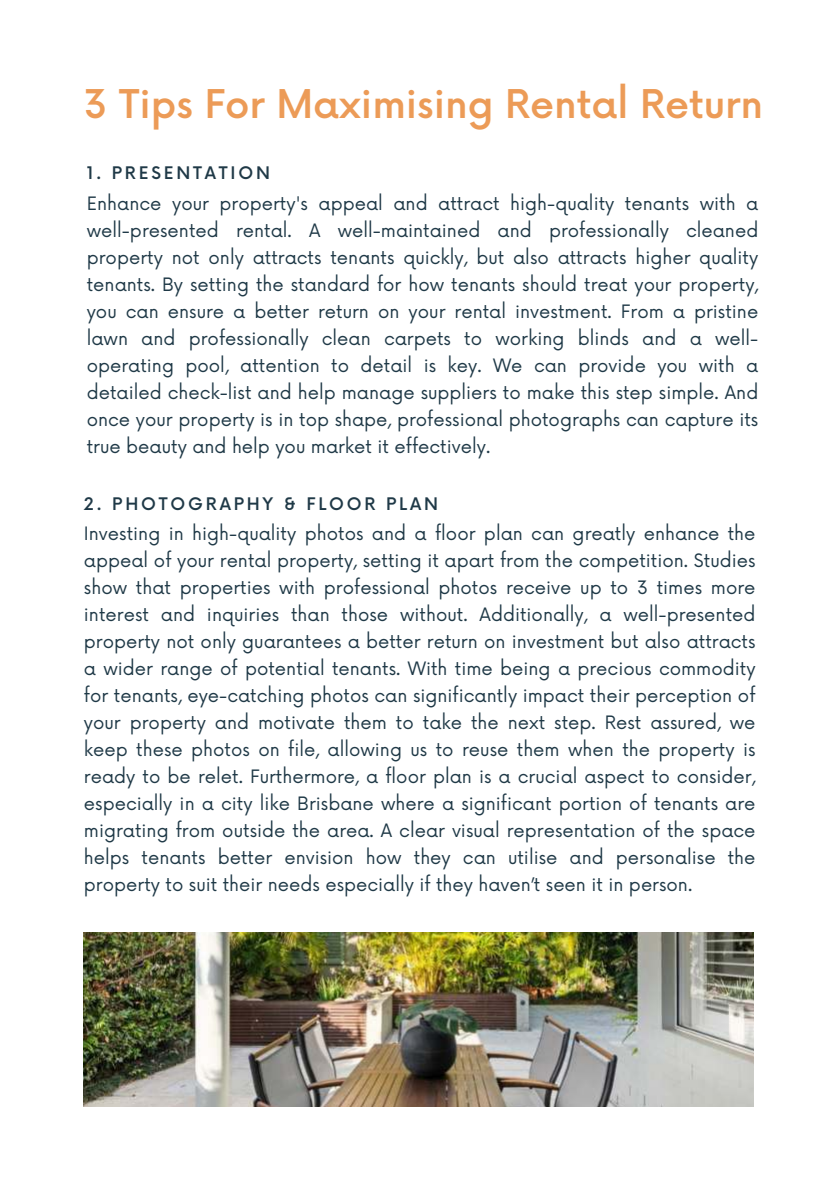
<style>
.page{position:relative;width:839px;height:1191px;background:#fff}
.page>*{position:absolute;margin:0;border:0;box-sizing:border-box;transform-origin:0 0}
.t1{font:500 38.6px "Now";color:#ec9b57}
.t2{font:18px/27px "Now";color:#1f3947;text-align:justify}
.t3{font:500 17px "Now";letter-spacing:.165em;color:#1f3947}
</style>
<div class="page">
<img style="left:84px;top:933px;width:669px;height:174px">
<h1 class="t1" style="left:84px;top:74px;width:680px">3 Tips For Maximising Rental Return</h1>
<p class="t3" style="left:87px;top:160px;width:185px">1. PRESENTATION</p>
<p class="t2" style="left:87px;top:189px;width:673px">Enhance your property's appeal and attract high-quality tenants with a well-presented rental. A well-maintained and professionally cleaned property not only attracts tenants quickly, but also attracts higher quality tenants. By setting the standard for how tenants should treat your property, you can ensure a better return on your rental investment. From a pristine lawn and professionally clean carpets to working blinds and a well&shy;operating pool, attention to detail is key. We can provide you with a detailed check-list and help manage suppliers to make this step simple. And once your property is in top shape, professional photographs can capture its true beauty and help you market it effectively.</p>
<p class="t3" style="left:84px;top:490px;width:355px">2. PHOTOGRAPHY &amp; FLOOR PLAN</p>
<p class="t2" style="left:84px;top:519px;width:673px">Investing in high-quality photos and a floor plan can greatly enhance the appeal of your rental property, setting it apart from the competition. Studies show that properties with professional photos receive up to 3 times more interest and inquiries than those without. Additionally, a well-presented property not only guarantees a better return on investment but also attracts a wider range of potential tenants. With time being a precious commodity for tenants, eye-catching photos can significantly impact their perception of your property and motivate them to take the next step. Rest assured, we keep these photos on file, allowing us to reuse them when the property is ready to be relet. Furthermore, a floor plan is a crucial aspect to consider, especially in a city like Brisbane where a significant portion of tenants are migrating from outside the area. A clear visual representation of the space helps tenants better envision how they can utilise and personalise the property to suit their needs especially if they haven’t seen it in person.</p>
</div>
